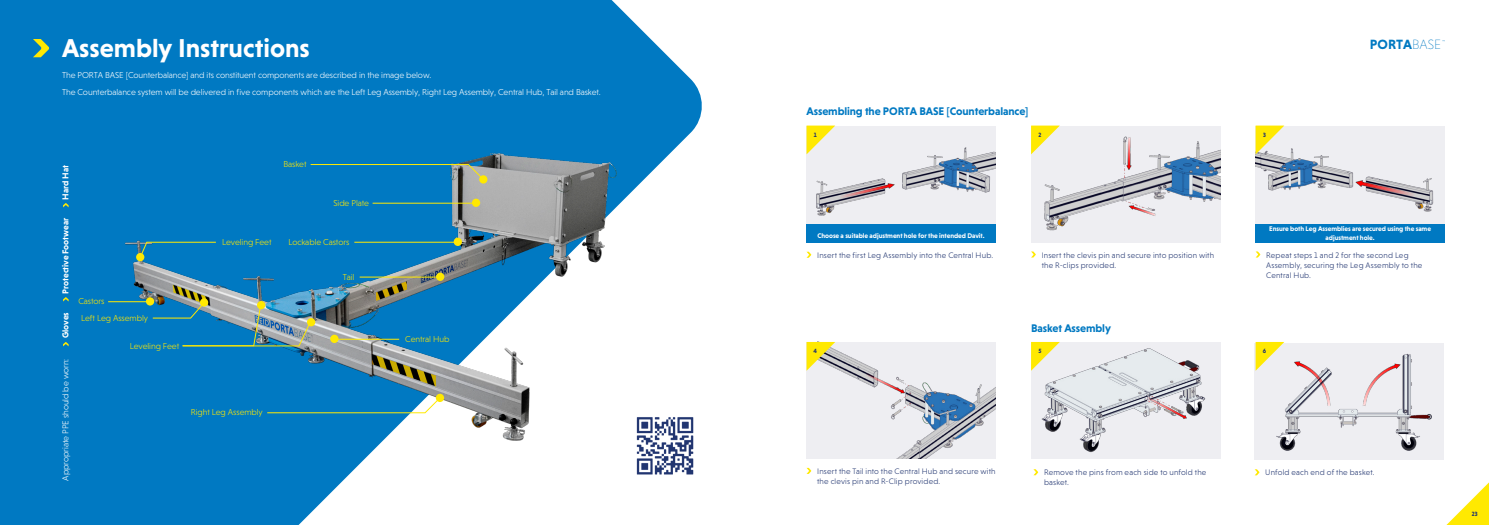
<style>
.page{position:relative;width:1489px;height:525px;background:#fff}
.page>*{position:absolute;margin:0;border:0;box-sizing:border-box;transform-origin:0 0}
.t1{font:700 26.25px "Niveau Grotesk";color:#fff}
.t2{font:700 13.62px "Niveau Grotesk";color:#0079c2}
.t3{font:700 11.25px "Niveau Grotesk";letter-spacing:-.01em;color:#0079c2}
.t4{font:300 8.75px "Niveau Grotesk";letter-spacing:-.01em;color:#fff}
.t5{font:300 8.75px "Niveau Grotesk";letter-spacing:-.01em;color:#ffe901}
.t6{font:700 8.75px "Niveau Grotesk";letter-spacing:-.01em;color:#fff}
.Assembly_Bullets{font:300 8.12px/10px "Niveau Grotesk";letter-spacing:.02em;color:#213570}
.Assembly_NB{font:700 6.88px/9.4px "Niveau Grotesk";letter-spacing:-.01em;color:#fff;text-align:center}
.t7{font:700 6.25px "Niveau Grotesk";color:#213570}
.s1{font-weight:200}
</style>
<div class="page">
<svg style="left:0;top:0;width:702px;height:524px;fill:#0079c2"></svg>
<img style="left:112px;top:116px;width:510px;height:364px">
<div style="left:472px;top:198px;width:8px;height:9px;background:#ffe901;border-radius:50%"></div>
<hr style="left:372px;top:203px;width:102px;height:1px;background:#ffe901">
<div style="left:1254px;top:342px;width:189px;height:117px;background:#eeeef2"></div>
<img style="left:1276px;top:353px;width:156px;height:98px">
<svg style="left:1254px;top:469px;width:6px;height:6px"></svg>
<svg style="left:1033px;top:469px;width:5px;height:6px"></svg>
<svg style="left:806px;top:467px;width:5px;height:6px"></svg>
<svg style="left:1031px;top:251px;width:4px;height:6px"></svg>
<svg style="left:1255px;top:251px;width:5px;height:6px"></svg>
<div style="left:806px;top:342px;width:189px;height:116px;background:#eeeef2"></div>
<img style="left:835px;top:349px;width:160px;height:109px">
<div style="left:1031px;top:342px;width:188px;height:116px;background:#eeeef2"></div>
<img style="left:1041px;top:342px;width:165px;height:111px">
<img style="left:1031px;top:125px;width:188px;height:117px">
<img style="left:1255px;top:125px;width:187px;height:99px">
<img style="left:807px;top:126px;width:188px;height:98px">
<svg style="left:806px;top:251px;width:5px;height:6px"></svg>
<svg style="left:1447px;top:483px;width:41px;height:41px"></svg>
<div style="left:806px;top:224px;width:189px;height:18px;background:#0079c2"></div>
<div style="left:1255px;top:224px;width:189px;height:18px;background:#0079c2"></div>
<div style="left:136px;top:253px;width:8px;height:8px;background:#ffe901;border-radius:50%"></div>
<svg style="left:63px;top:342px;width:6px;height:4px"></svg>
<svg style="left:63px;top:297px;width:6px;height:4px"></svg>
<svg style="left:63px;top:203px;width:6px;height:4px"></svg>
<svg style="left:139px;top:241px;width:77px;height:17px"></svg>
<svg style="left:33px;top:39px;width:16px;height:18px"></svg>
<div style="left:436px;top:272px;width:8px;height:9px;background:#ffe901;border-radius:50%"></div>
<hr style="left:359px;top:276px;width:81px;height:1px;background:#ffe901">
<div style="left:479px;top:175px;width:8px;height:8px;background:#ffe901;border-radius:50%"></div>
<svg style="left:310px;top:164px;width:174px;height:16px;background:#2985ad"></svg>
<svg style="left:436px;top:393px;width:8px;height:9px"></svg>
<svg style="left:266px;top:397px;width:175px;height:16px;background:#2a8dbe"></svg>
<div style="left:330px;top:334px;width:8px;height:9px;background:#ffe901;border-radius:50%"></div>
<hr style="left:333px;top:339px;width:66px;height:1px;background:#ffe901">
<svg style="left:453px;top:237px;width:9px;height:9px"></svg>
<hr style="left:354px;top:242px;width:102px;height:1px;background:#ffe901">
<div style="left:200px;top:298px;width:8px;height:8px;background:#ffe901;border-radius:50%"></div>
<img style="left:152px;top:302px;width:159px;height:44px">
<div style="left:257px;top:301px;width:8px;height:8px;background:#ffe901;border-radius:50%"></div>
<div style="left:146px;top:297px;width:8px;height:8px;background:#ffe901;border-radius:50%"></div>
<hr style="left:108px;top:301px;width:42px;height:1px;background:#ffe901">
<div style="left:307px;top:318px;width:8px;height:8px;background:#ffe901;border-radius:50%"></div>
<div style="left:630px;top:410px;width:70px;height:70px;background:#fff"></div>
<svg style="left:636px;top:417px;width:58px;height:58px"></svg>
<svg style="left:806px;top:342px;width:29px;height:28px"></svg>
<svg style="left:1031px;top:342px;width:28px;height:28px"></svg>
<svg style="left:1255px;top:342px;width:29px;height:28px"></svg>
<svg style="left:1031px;top:125px;width:28px;height:29px"></svg>
<svg style="left:1255px;top:125px;width:29px;height:29px"></svg>
<svg style="left:806px;top:125px;width:29px;height:29px"></svg>
<p class="t1" style="left:62px;top:33px;width:249px">Assembly Instructions</p>
<p class="t4" style="left:62px;top:70px;width:371px">The PORTA BASE [Counterbalance] and its constituent components are described in the image below.</p>
<p class="t4" style="left:62px;top:87px;width:540px">The Counterbalance system will be delivered in five components which are the Left Leg Assembly, Right Leg Assembly, Central Hub, Tail and Basket.</p>
<p class="t6" style="left:61px;top:199px;width:36px;rotate:-90deg">Hard Hat</p>
<p class="t6" style="left:61px;top:293px;width:77px;rotate:-90deg">Protective Footwear</p>
<p class="t6" style="left:61px;top:338px;width:27px;rotate:-90deg">Gloves</p>
<p class="t4" style="left:61px;top:480px;width:123px;rotate:-90deg">Appropriate PPE should be worn:</p>
<p class="t5" style="left:78px;top:296px;width:28px">Castors</p>
<p class="t5" style="left:81px;top:313px;width:68px">Left Leg Assembly</p>
<p class="t5" style="left:130px;top:341px;width:51px">Leveling Feet</p>
<p class="t5" style="left:222px;top:237px;width:51px">Leveling Feet</p>
<p class="t5" style="left:191px;top:407px;width:73px">Right Leg Assembly</p>
<p class="t5" style="left:283px;top:159px;width:25px">Basket</p>
<p class="t5" style="left:333px;top:197px;width:37px">Side Plate</p>
<p class="t5" style="left:288px;top:237px;width:62px">Lockable Castors</p>
<p class="t5" style="left:343px;top:272px;width:13px">Tail</p>
<p class="t5" style="left:405px;top:334px;width:46px">Central Hub</p>
<p class="t3" style="left:806px;top:105px;width:223px">Assembling the PORTA BASE [Counterbalance]</p>
<p class="t7" style="left:813px;top:131px;width:4px">1</p>
<p class="t7" style="left:1038px;top:131px;width:4px">2</p>
<p class="t7" style="left:1262px;top:131px;width:4px">3</p>
<p class="t2" style="left:1369px;top:37px;width:73px">PORTA<span class="s1">BASE</span></p>
<p class="Assembly_NB" style="left:817px;top:231px;width:168px">Choose a suitable adjustment hole for the intended Davit.</p>
<p class="Assembly_NB" style="left:1269px;top:223px;width:163px">Ensure both Leg Assemblies are secured using the same adjustment hole.</p>
<p class="Assembly_Bullets" style="left:817px;top:250px;width:177px">Insert the first Leg Assembly into the Central Hub.</p>
<p class="Assembly_Bullets" style="left:1041px;top:249px;width:174px">Insert the clevis pin and secure into position with the R-clips provided.</p>
<p class="Assembly_Bullets" style="left:1266px;top:249px;width:158px">Repeat steps 1 and 2 for the second Leg<br>Assembly, securing the Leg Assembly to the<br>Central Hub.</p>
<p class="t3" style="left:1031px;top:321px;width:81px">Basket Assembly</p>
<p class="t7" style="left:813px;top:347px;width:5px">4</p>
<p class="t7" style="left:1038px;top:347px;width:5px">5</p>
<p class="t7" style="left:1262px;top:347px;width:5px">6</p>
<p class="Assembly_Bullets" style="left:817px;top:466px;width:180px">Insert the Tail into the Central Hub and secure with the clevis pin and R-Clip provided.</p>
<p class="Assembly_Bullets" style="left:1041px;top:466px;width:164px">Remove the pins from each side to unfold the basket.</p>
<p class="Assembly_Bullets" style="left:1043px;top:467px;width:164px">Remove the pins from each side to unfold the</p>
<p class="Assembly_Bullets" style="left:1265px;top:467px;width:111px">Unfold each end of the basket.</p>
<p class="Assembly_Bullets" style="left:1043px;top:477px;width:26px">basket.</p>
<p class="t7" style="left:1471px;top:509px;width:7px">23</p>
</div>
